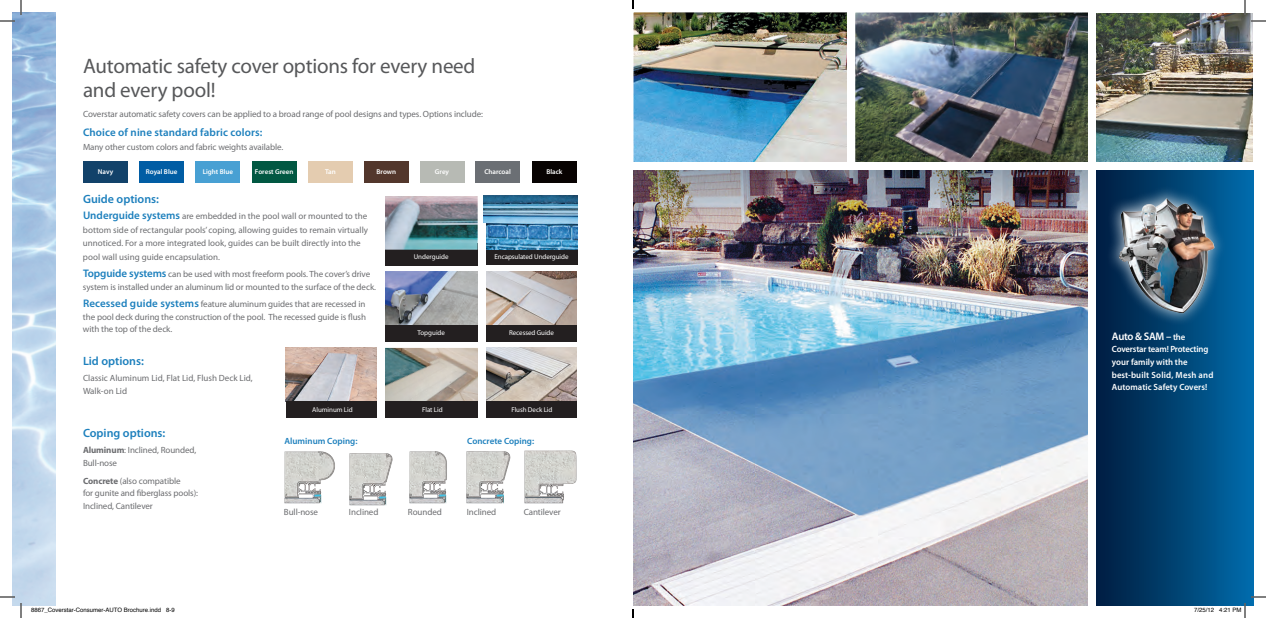
<style>
.page{position:relative;width:1266px;height:618px;background:#fff}
.page>*{position:absolute;margin:0;border:0;box-sizing:border-box;transform-origin:0 0}
.t1{font:21px/24px "Myriad Pro";letter-spacing:-.01em;color:#57585a}
.t2{font:600 12px "Myriad Pro";color:#1d80bd}
.t3{font:600 11px "Myriad Pro";letter-spacing:.01em;color:#1d80bd}
.t4{font:600 11px "Myriad Pro";letter-spacing:-.03em;color:#fff}
.t5{font:9px/12.8px "Myriad Pro";letter-spacing:-.01em;color:#6c6d70}
.t6{font:600 9px/13px "Myriad Pro";color:#fff}
.t7{font:600 9px "Myriad Pro";color:#1d80bd}
.t8{font:7px "Myriad Pro";letter-spacing:-.01em;color:#fff}
.t9{font:600 7px "Myriad Pro";color:#fff}
.t10{font:6px "Helvetica";color:#000}
.s1{font-weight:600;font-size:11px;color:#1d80bd}
.s2{font-weight:700}
.s3{font-size:9px}
</style>
<div class="page">
<img style="left:633px;top:170px;width:455px;height:436px">
<img style="left:13px;top:12px;width:42px;height:594px">
<div style="left:1096px;top:14px;width:158px;height:592px;background:linear-gradient(to right,#001c3e,#006baa)"></div>
<img style="left:634px;top:14px;width:212px;height:147px">
<div style="left:632px;top:12px;width:216px;height:151px;border:1px solid #fff"></div>
<img style="left:856px;top:14px;width:232px;height:147px">
<div style="left:630px;top:162px;width:624px;height:8px;background:#fff"></div>
<div style="left:847px;top:12px;width:8px;height:157px;background:#fff"></div>
<div style="left:1106px;top:185px;width:120px;height:141px;background:#fff;opacity:.75"></div>
<img style="left:1099px;top:177px;width:130px;height:142px">
<div style="left:195px;top:161px;width:45px;height:21px;background:#48a0d3"></div>
<div style="left:139px;top:161px;width:45px;height:21px;background:#015da4"></div>
<div style="left:252px;top:161px;width:45px;height:21px;background:#015842"></div>
<div style="left:475px;top:161px;width:45px;height:21px;background:#6b6f74"></div>
<div style="left:420px;top:161px;width:45px;height:21px;background:#b7bab4"></div>
<div style="left:83px;top:161px;width:45px;height:21px;background:#12426a"></div>
<div style="left:532px;top:161px;width:45px;height:21px;background:#080302"></div>
<div style="left:308px;top:161px;width:45px;height:21px;background:#e4ccb0"></div>
<div style="left:364px;top:161px;width:45px;height:21px;background:#53372c"></div>
<div style="left:385px;top:319px;width:93px;height:22px;background:#231f20"></div>
<div style="left:485px;top:320px;width:92px;height:21px;background:#231f20"></div>
<img style="left:485px;top:271px;width:92px;height:54px">
<img style="left:385px;top:271px;width:93px;height:54px">
<div style="left:385px;top:243px;width:93px;height:22px;background:#231f20"></div>
<div style="left:485px;top:240px;width:92px;height:25px;background:#231f20"></div>
<img style="left:385px;top:196px;width:93px;height:54px">
<img style="left:484px;top:196px;width:93px;height:53px">
<img style="left:486px;top:348px;width:90px;height:54px">
<div style="left:485px;top:402px;width:92px;height:16px;background:#231f20"></div>
<img style="left:385px;top:348px;width:93px;height:54px">
<div style="left:384px;top:402px;width:94px;height:16px;background:#231f20"></div>
<img style="left:286px;top:348px;width:91px;height:54px">
<div style="left:286px;top:402px;width:92px;height:16px;background:#231f20"></div>
<div style="left:478px;top:223px;width:7px;height:289px;background:#fff"></div>
<div style="left:377px;top:223px;width:8px;height:289px;background:#fff"></div>
<img style="left:467px;top:451px;width:44px;height:53px">
<img style="left:524px;top:450px;width:53px;height:53px">
<img style="left:284px;top:451px;width:51px;height:53px">
<img style="left:350px;top:453px;width:43px;height:52px">
<img style="left:409px;top:451px;width:38px;height:53px">
<svg style="left:0;top:0;width:22px;height:22px"></svg>
<svg style="left:0;top:596px;width:22px;height:22px"></svg>
<img style="left:1096px;top:0;width:170px;height:162px">
<svg style="left:1194px;top:596px;width:72px;height:22px"></svg>
<svg style="left:632px;top:0;width:2px;height:9px"></svg>
<svg style="left:632px;top:609px;width:2px;height:9px"></svg>
<h1 class="t1" style="left:83px;top:53px;width:394px">Automatic safety cover options for every need and every pool!</h1>
<p class="t5" style="left:83px;top:108px;width:402px">Coverstar automatic safety covers can be applied to a broad range of pool designs and types. Options include:</p>
<p class="t3" style="left:83px;top:126px;width:181px">Choice of nine standard fabric colors:</p>
<p class="t5" style="left:83px;top:140px;width:202px">Many other custom colors and fabric weights available.</p>
<p class="t9" style="left:98px;top:167px;width:17px">Navy</p>
<p class="t9" style="left:146px;top:167px;width:33px">Royal Blue</p>
<p class="t9" style="left:203px;top:167px;width:32px">Light Blue</p>
<p class="t9" style="left:255px;top:167px;width:40px">Forest Green</p>
<p class="t9" style="left:325px;top:167px;width:12px">Tan</p>
<p class="t9" style="left:377px;top:167px;width:21px">Brown</p>
<p class="t9" style="left:435px;top:167px;width:16px">Grey</p>
<p class="t9" style="left:484px;top:167px;width:28px">Charcoal</p>
<p class="t9" style="left:546px;top:167px;width:18px">Black</p>
<h2 class="t2" style="left:83px;top:191px;width:78px">Guide options:</h2>
<p class="t5" style="left:83px;top:209px;width:287px;line-height:13.8px"><span class="s1">Underguide systems</span> are embedded in the pool wall or mounted to the bottom side of rectangular pools’ coping, allowing guides to remain virtually unnoticed. For a more integrated look, guides can be built directly into the pool wall using guide encapsulation.</p>
<p class="t5" style="left:83px;top:267px;width:295px"><span class="s1">Topguide systems</span> can be used with most freeform pools. The cover’s drive system is installed under an aluminum lid or mounted to the surface of the deck.</p>
<p class="t5" style="left:83px;top:297px;width:285px;text-align:justify"><span class="s1">Recessed guide systems</span> feature aluminum guides that are recessed in the pool deck during the construction of the pool. The recessed guide is flush with the top of the deck.</p>
<h2 class="t2" style="left:83px;top:354px;width:62px">Lid options:</h2>
<p class="t5" style="left:83px;top:371px;width:171px">Classic Aluminum Lid, Flat Lid, Flush Deck Lid,<br>Walk-on Lid</p>
<h2 class="t2" style="left:83px;top:426px;width:84px">Coping options:</h2>
<p class="t5" style="left:83px;top:443px;width:115px"><span class="s2">Aluminum</span>: Inclined, Rounded,<br>Bull-nose</p>
<p class="t5" style="left:83px;top:474px;width:117px"><span class="s2">Concrete</span> (also compatible<br>for gunite and fiberglass pools):<br>Inclined, Cantilever</p>
<p class="t8" style="left:414px;top:253px;width:36px">Underguide</p>
<p class="t8" style="left:494px;top:252px;width:76px">Encapsulated Underguide</p>
<p class="t8" style="left:417px;top:329px;width:29px">Topguide</p>
<p class="t8" style="left:509px;top:328px;width:46px">Recessed Guide</p>
<p class="t8" style="left:312px;top:405px;width:42px">Aluminum Lid</p>
<p class="t8" style="left:422px;top:405px;width:22px">Flat Lid</p>
<p class="t8" style="left:511px;top:405px;width:43px">Flush Deck Lid</p>
<p class="t7" style="left:467px;top:435px;width:69px">Concrete Coping:</p>
<p class="t7" style="left:284px;top:435px;width:75px">Aluminum Coping:</p>
<p class="t5" style="left:284px;top:505px;width:36px">Bull-nose</p>
<p class="t5" style="left:349px;top:505px;width:31px">Inclined</p>
<p class="t5" style="left:408px;top:505px;width:35px">Rounded</p>
<p class="t5" style="left:467px;top:505px;width:31px">Inclined</p>
<p class="t5" style="left:524px;top:505px;width:39px">Cantilever</p>
<p class="t4" style="left:1112px;top:329px;width:75px">Auto &amp; SAM – <span class="s3">the</span></p>
<p class="t6" style="left:1112px;top:343px;width:103px">Coverstar team! Protecting your family with the best-built Solid, Mesh and</p>
<p class="t6" style="left:1112px;top:381px;width:97px">Automatic Safety Covers!</p>
<p class="t10" style="left:31px;top:605px;width:145px">8867_Coverstar-Consumer-AUTO Brochure.indd 8-9</p>
<p class="t10" style="left:1194px;top:605px;width:49px">7/25/12 4:21 PM</p>
</div>
